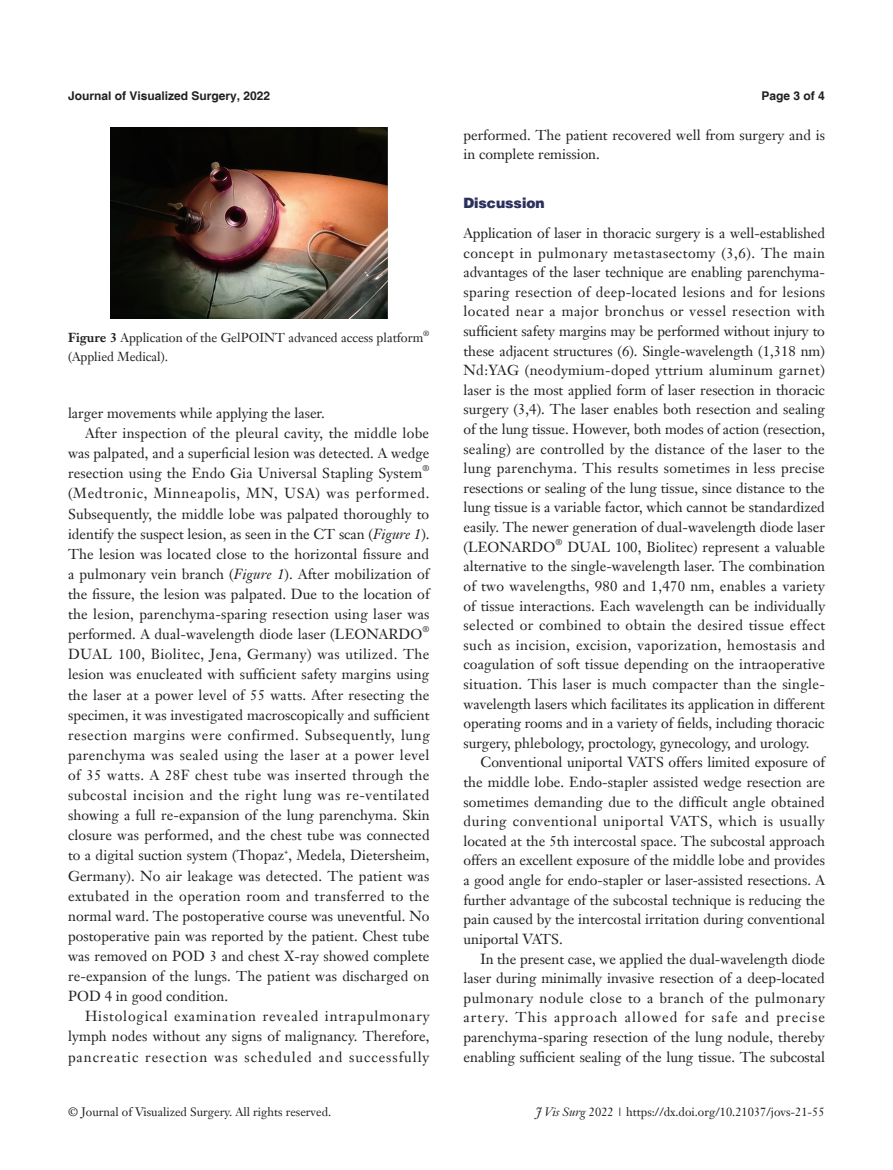
<style>
.page{position:relative;width:893px;height:1170px;background:#fff}
.page>*{position:absolute;margin:0;border:0;box-sizing:border-box;transform-origin:0 0}
.B-zhengwen{font:14.25px/19.6px "Janson Text LT";color:#231f20;text-align:justify}
._1ji-6_5{font:900 14.25px "Helvetica";color:#2c305d}
.t1{font:12.75px "Janson Text LT";color:#231f20}
.t2{font:12px "Janson Text LT";color:#231f20}
.t3{font:700 12px "Helvetica";color:#231f20}
.B-zhengwen-2{font:8.25px "Janson Text LT";color:#231f20}
.t4{font:7.5px "Janson Text LT";color:#231f20}
.s1{font-weight:700}
.s2{font-style:italic}
</style>
<div class="page">
<img style="left:111px;top:128px;width:276px;height:190px">
<p class="t3" style="left:68px;top:88px;width:204px">Journal of Visualized Surgery, 2022</p>
<p class="t3" style="left:762px;top:88px;width:65px">Page 3 of 4</p>
<p class="t1" style="left:68px;top:329px;width:357px"><span class="s1">Figure 3</span> Application of the GelPOINT advanced access platform</p>
<p class="t4" style="left:423px;top:328px;width:8px">®</p>
<p class="t1" style="left:68px;top:349px;width:102px">(Applied Medical).</p>
<p class="B-zhengwen" style="left:68px;top:403px;width:258px">larger movements while applying the laser.</p>
<p class="B-zhengwen" style="left:68px;top:423px;width:363px;line-height:20.1px;text-indent:17px">After inspection of the pleural cavity, the middle lobe was palpated, and a superficial lesion was detected. A wedge resection using the Endo Gia Universal Stapling System</p>
<p class="B-zhengwen-2" style="left:422px;top:463px;width:8px">®</p>
<p class="B-zhengwen" style="left:68px;top:483px;width:363px;line-height:20.1px">(Medtronic, Minneapolis, MN, USA) was performed.<br>Subsequently, the middle lobe was palpated thoroughly to identify the suspect lesion, as seen in the CT scan (<span class="s2">Figure 1</span>).<br>The lesion was located close to the horizontal fissure and a pulmonary vein branch (<span class="s2">Figure 1</span>). After mobilization of the fissure, the lesion was palpated. Due to the location of the lesion, parenchyma-sparing resection using laser was performed. A dual-wavelength diode laser (LEONARDO</p>
<p class="B-zhengwen-2" style="left:422px;top:624px;width:8px">®</p>
<p class="B-zhengwen" style="left:68px;top:644px;width:363px;line-height:20.1px">DUAL 100, Biolitec, Jena, Germany) was utilized. The lesion was enucleated with sufficient safety margins using the laser at a power level of 55 watts. After resecting the specimen, it was investigated macroscopically and sufficient resection margins were confirmed. Subsequently, lung parenchyma was sealed using the laser at a power level of 35 watts. A 28F chest tube was inserted through the subcostal incision and the right lung was re-ventilated showing a full re-expansion of the lung parenchyma. Skin closure was performed, and the chest tube was connected to a digital suction system (Thopaz , Medela, Dietersheim,</p>
<p class="B-zhengwen-2" style="left:284px;top:845px;width:6px">+</p>
<p class="B-zhengwen" style="left:68px;top:865px;width:363px;line-height:20.1px">Germany). No air leakage was detected. The patient was extubated in the operation room and transferred to the normal ward. The postoperative course was uneventful. No postoperative pain was reported by the patient. Chest tube was removed on POD 3 and chest X-ray showed complete re-expansion of the lungs. The patient was discharged on POD 4 in good condition.</p>
<p class="B-zhengwen" style="left:68px;top:1006px;width:363px;line-height:20.1px;text-indent:17px">Histological examination revealed intrapulmonary lymph nodes without any signs of malignancy. Therefore, pancreatic resection was scheduled and successfully</p>
<p class="B-zhengwen" style="left:463px;top:125px;width:363px">performed. The patient recovered well from surgery and is in complete remission.</p>
<p class="_1ji-6_5" style="left:463px;top:194px;width:83px">Discussion</p>
<p class="B-zhengwen" style="left:463px;top:223px;width:363px">Application of laser in thoracic surgery is a well-established concept in pulmonary metastasectomy (3,6). The main advantages of the laser technique are enabling parenchyma&shy;sparing resection of deep-located lesions and for lesions located near a major bronchus or vessel resection with sufficient safety margins may be performed without injury to these adjacent structures (6). Single-wavelength (1,318 nm)<br>Nd:YAG (neodymium-doped yttrium aluminum garnet) laser is the most applied form of laser resection in thoracic surgery (3,4). The laser enables both resection and sealing of the lung tissue. However, both modes of action (resection, sealing) are controlled by the distance of the laser to the lung parenchyma. This results sometimes in less precise resections or sealing of the lung tissue, since distance to the lung tissue is a variable factor, which cannot be standardized easily. The newer generation of dual-wavelength diode laser (LEONARDO</p>
<p class="B-zhengwen-2" style="left:555px;top:536px;width:8px">®</p>
<p class="B-zhengwen" style="left:463px;top:536px;width:363px;text-indent:104px">DUAL 100, Biolitec) represent a valuable alternative to the single-wavelength laser. The combination of two wavelengths, 980 and 1,470 nm, enables a variety of tissue interactions. Each wavelength can be individually selected or combined to obtain the desired tissue effect such as incision, excision, vaporization, hemostasis and coagulation of soft tissue depending on the intraoperative situation. This laser is much compacter than the single&shy;wavelength lasers which facilitates its application in different operating rooms and in a variety of fields, including thoracic surgery, phlebology, proctology, gynecology, and urology.</p>
<p class="B-zhengwen" style="left:463px;top:752px;width:363px;text-indent:17px">Conventional uniportal VATS offers limited exposure of the middle lobe. Endo-stapler assisted wedge resection are sometimes demanding due to the difficult angle obtained during conventional uniportal VATS, which is usually located at the 5th intercostal space. The subcostal approach offers an excellent exposure of the middle lobe and provides a good angle for endo-stapler or laser-assisted resections. A further advantage of the subcostal technique is reducing the pain caused by the intercostal irritation during conventional uniportal VATS.</p>
<p class="B-zhengwen" style="left:463px;top:948px;width:363px;text-indent:17px">In the present case, we applied the dual-wavelength diode laser during minimally invasive resection of a deep-located pulmonary nodule close to a branch of the pulmonary artery. This approach allowed for safe and precise parenchyma-sparing resection of the lung nodule, thereby enabling sufficient sealing of the lung tissue. The subcostal</p>
<p class="t2" style="left:68px;top:1104px;width:264px">© Journal of Visualized Surgery. All rights reserved.</p>
<p class="t2" style="left:536px;top:1104px;width:290px"><span class="s2">J Vis Surg</span> 2022 | https://dx.doi.org/10.21037/jovs-21-55</p>
</div>
